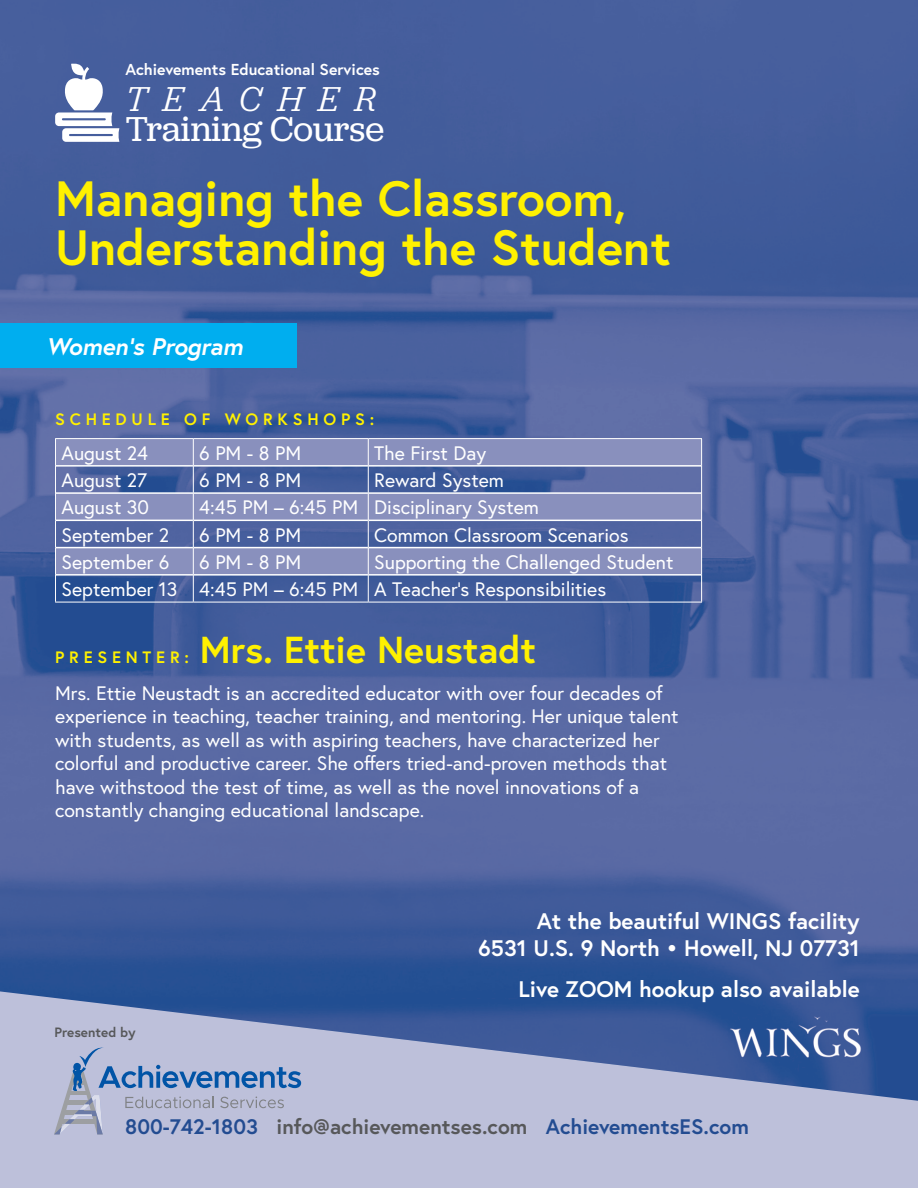
<style>
.page{position:relative;width:918px;height:1188px;background:#fff}
.page>*{position:absolute;margin:0;border:0;box-sizing:border-box;transform-origin:0 0}
.t1{font:700 49.5px/49.5px "Europa";color:#fff101}
.t2{font:700 37.5px "Europa";color:#fff101}
.t3{font:36px "Jubilat";letter-spacing:-.005em;color:#fff}
.t4{font:italic 36px "Jubilat";letter-spacing:.44em;color:#fff}
.t5{font:italic 700 24px "Europa";color:#fff}
.t6{font:700 22.5px/27px "Europa";color:#fff;text-align:right}
.t7{font:700 21px "Europa";color:#234c91}
.t8{font:19.5px/23.4px "Europa";color:#fff}
.t9{font:700 16.5px "Europa";letter-spacing:.29em;color:#fff101}
.t10{font:700 15.9px "Europa";color:#fff}
.t11{font:700 13.5px "Europa";color:#57585a}
.s1{color:#57585a}
</style>
<div class="page">
<img style="left:0;top:0;width:918px;height:991px">
<svg style="left:0;top:991px;width:918px;height:197px;background:#94a1c6"></svg>
<svg style="left:54px;top:1046px;width:247px;height:88px;background:#a8b2d0"></svg>
<img style="left:728px;top:1009px;width:136px;height:54px">
<svg style="left:55px;top:63px;width:64px;height:79px"></svg>
<div style="left:0;top:323px;width:297px;height:45px;background:#00aeef"></div>
<svg style="left:56px;top:439px;width:645px;height:135px;background:#707eb1"></svg>
<hr style="left:369px;top:465px;width:332px;height:2px;background:#fff">
<hr style="left:369px;top:492px;width:332px;height:2px;background:#fff">
<hr style="left:369px;top:520px;width:332px;height:1px;background:#fff">
<hr style="left:369px;top:547px;width:332px;height:1px;background:#fff">
<hr style="left:369px;top:574px;width:332px;height:2px;background:#fff">
<hr style="left:56px;top:465px;width:137px;height:2px;background:#fff">
<hr style="left:194px;top:465px;width:174px;height:2px;background:#fff">
<hr style="left:56px;top:492px;width:137px;height:2px;background:#fff">
<hr style="left:194px;top:492px;width:174px;height:2px;background:#fff">
<hr style="left:56px;top:520px;width:137px;height:1px;background:#fff">
<hr style="left:194px;top:520px;width:174px;height:1px;background:#fff">
<hr style="left:56px;top:547px;width:137px;height:1px;background:#fff">
<hr style="left:194px;top:547px;width:174px;height:1px;background:#fff">
<hr style="left:56px;top:574px;width:137px;height:2px;background:#fff">
<hr style="left:194px;top:574px;width:174px;height:2px;background:#fff">
<hr style="left:368px;top:438px;width:334px;height:1px;background:#fff">
<svg style="left:701px;top:439px;width:1px;height:163px"></svg>
<hr style="left:368px;top:602px;width:334px;height:1px;background:#fff">
<hr style="left:55px;top:438px;width:138px;height:1px;background:#fff">
<hr style="left:193px;top:438px;width:175px;height:1px;background:#fff">
<svg style="left:55px;top:439px;width:1px;height:163px"></svg>
<svg style="left:193px;top:439px;width:1px;height:163px"></svg>
<svg style="left:368px;top:439px;width:1px;height:163px"></svg>
<hr style="left:55px;top:602px;width:138px;height:1px;background:#fff">
<hr style="left:193px;top:602px;width:175px;height:1px;background:#fff">
<p class="t10" style="left:125px;top:59px;width:256px">Achievements Educational Services</p>
<h3 class="t4" style="left:125px;top:77px;width:253px">TEACHER</h3>
<h3 class="t3" style="left:125px;top:106px;width:260px">Training Course</h3>
<h1 class="t1" style="left:55px;top:172px;width:617px">Managing the Classroom,<br>Understanding the Student</h1>
<p class="t5" style="left:46px;top:330px;width:198px">Women’s Program</p>
<p class="t9" style="left:55px;top:408px;width:321px">SCHEDULE OF WORKSHOPS:</p>
<p class="t8" style="left:62px;top:441px;width:88px">August 24</p>
<p class="t8" style="left:199px;top:441px;width:103px">6 PM - 8 PM</p>
<p class="t8" style="left:374px;top:441px;width:113px">The First Day</p>
<p class="t8" style="left:62px;top:468px;width:87px">August 27</p>
<p class="t8" style="left:199px;top:468px;width:103px">6 PM - 8 PM</p>
<p class="t8" style="left:374px;top:468px;width:131px">Reward System</p>
<p class="t8" style="left:62px;top:495px;width:89px">August 30</p>
<p class="t8" style="left:199px;top:495px;width:341px">4:45 PM – 6:45 PM Disciplinary System</p>
<p class="t8" style="left:62px;top:523px;width:109px">September 2</p>
<p class="t8" style="left:199px;top:523px;width:103px">6 PM - 8 PM</p>
<p class="t8" style="left:374px;top:523px;width:256px">Common Classroom Scenarios</p>
<p class="t8" style="left:62px;top:550px;width:110px">September 6</p>
<p class="t8" style="left:199px;top:550px;width:103px">6 PM - 8 PM</p>
<p class="t8" style="left:62px;top:548px;width:613px;line-height:27.3px;text-indent:313px">Supporting the Challenged Student<br>September 13 4:45 PM – 6:45 PM A Teacher’s Responsibilities</p>
<h2 class="t2" style="left:200px;top:624px;width:338px">Mrs. Ettie Neustadt</h2>
<p class="t8" style="left:55px;top:681px;width:625px">Mrs. Ettie Neustadt is an accredited educator with over four decades of experience in teaching, teacher training, and mentoring. Her unique talent with students, as well as with aspiring teachers, have characterized her colorful and productive career. She offers tried-and-proven methods that have withstood the test of time, as well as the novel innovations of a constantly changing educational landscape.</p>
<p class="t9" style="left:55px;top:646px;width:135px">PRESENTER:</p>
<p class="t11" style="left:55px;top:1023px;width:83px">Presented by</p>
<p class="t6" style="left:478px;top:907px;width:383px">At the beautiful WINGS facility<br>6531 U.S. 9 North • Howell, NJ 07731</p>
<p class="t6" style="left:519px;top:975px;width:343px">Live ZOOM hookup also available</p>
<p class="t7" style="left:125px;top:1112px;width:625px">800-742-1803 <span class="s1">info@achievementses.com</span> AchievementsES.com</p>
</div>
